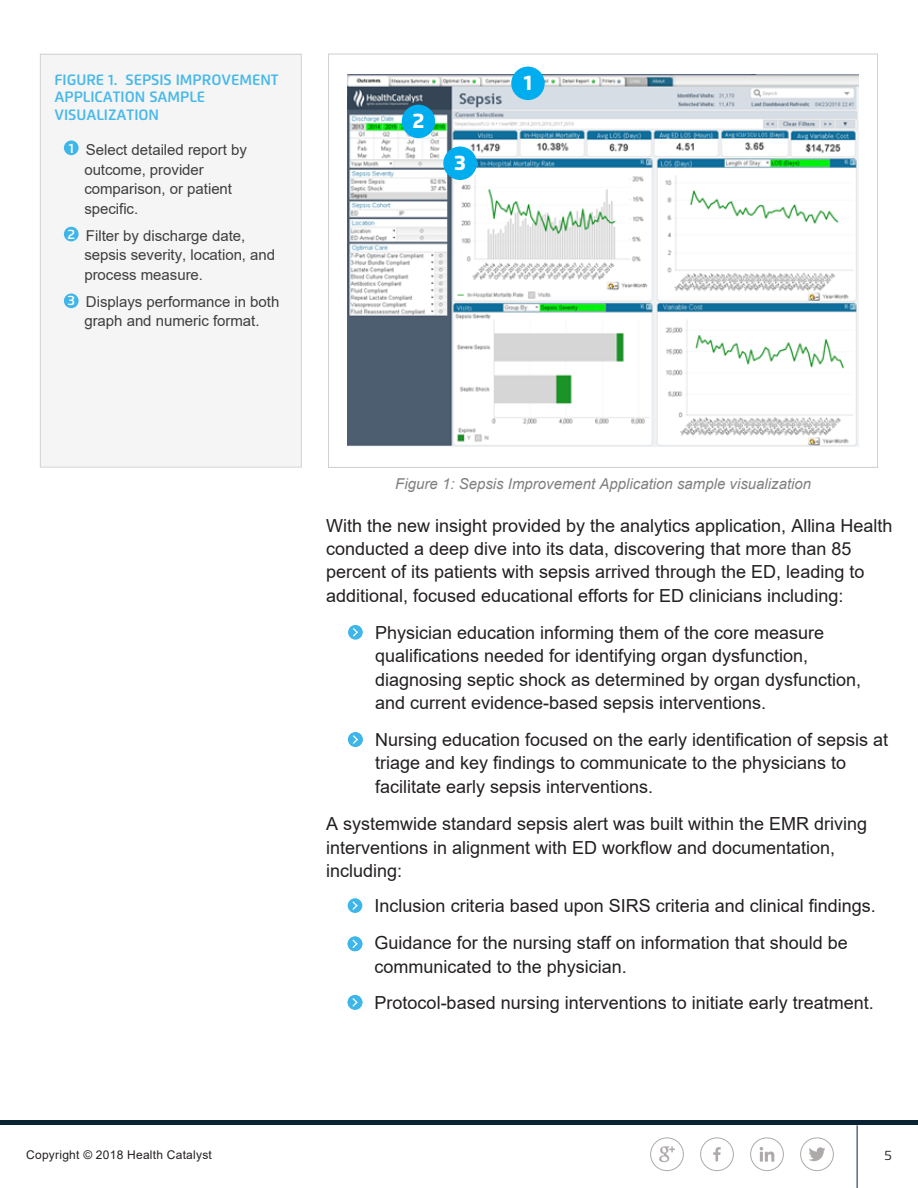
<style>
.page{position:relative;width:918px;height:1188px;background:#fff}
.page>*{position:absolute;margin:0;border:0;box-sizing:border-box;transform-origin:0 0}
.t1{font:800 21px "Flexo";color:#fff}
.t2{font:18px/23.4px "Arial";color:#231f20}
.t3{font:15px/19.5px "Arial";color:#3e3e3f}
.t4{font:600 15px/18px "Flexo";color:#48b8e9}
.t5{font:italic 15px "Arial";color:#808080}
.t6{font:600 13.5px "Flexo";color:#fff}
.t7{font:13.5px "Flexo";color:#231f20}
.t8{font:12px "Arial";letter-spacing:.02em;color:#231f20}
.s1{font-style:inherit}
</style>
<div class="page">
<img style="left:347px;top:75px;width:511px;height:371px">
<div style="left:40px;top:54px;width:261px;height:412px;background:#f4f5f4"></div>
<div style="left:40px;top:54px;width:262px;height:413px;border:1px solid #cfd0d2"></div>
<div style="left:511px;top:67px;width:34px;height:33px;background:#00aeef;border-radius:50%"></div>
<div style="left:402px;top:105px;width:33px;height:33px;background:#00aeef;border-radius:50%"></div>
<div style="left:443px;top:147px;width:34px;height:33px;background:#00aeef;border-radius:50%"></div>
<div style="left:64px;top:140px;width:15px;height:15px;background:#3eb6e9;border-radius:50%"></div>
<div style="left:64px;top:227px;width:15px;height:14px;background:#3eb6e9;border-radius:50%"></div>
<div style="left:64px;top:293px;width:15px;height:15px;background:#3eb6e9;border-radius:50%"></div>
<svg style="left:348px;top:625px;width:15px;height:15px"></svg>
<svg style="left:351px;top:627px;width:8px;height:11px"></svg>
<div style="left:348px;top:732px;width:15px;height:15px;background:#3eb6e9;border-radius:50%"></div>
<svg style="left:353px;top:735px;width:5px;height:9px"></svg>
<div style="left:348px;top:898px;width:14px;height:15px;background:#3eb6e9;border-radius:50%"></div>
<svg style="left:352px;top:901px;width:6px;height:9px"></svg>
<div style="left:348px;top:995px;width:14px;height:15px;background:#3eb6e9;border-radius:50%"></div>
<svg style="left:352px;top:998px;width:6px;height:9px"></svg>
<svg style="left:659px;top:1146px;width:16px;height:16px"></svg>
<div style="left:650px;top:1137px;width:34px;height:34px;border:1px solid #aeaaa9;border-radius:50%"></div>
<hr style="left:857px;top:1125px;width:1px;height:63px;background:#062437">
<div style="left:0;top:1120px;width:918px;height:5px;background:#0a2334"></div>
<svg style="left:809px;top:1147px;width:17px;height:14px"></svg>
<div style="left:800px;top:1137px;width:34px;height:34px;border:1px solid #aeaaa9;border-radius:50%"></div>
<svg style="left:713px;top:1147px;width:8px;height:14px"></svg>
<div style="left:700px;top:1137px;width:34px;height:34px;border:1px solid #aeaaa9;border-radius:50%"></div>
<svg style="left:760px;top:1147px;width:14px;height:15px"></svg>
<div style="left:750px;top:1137px;width:34px;height:34px;border:1px solid #aeaaa9;border-radius:50%"></div>
<div style="left:348px;top:937px;width:14px;height:14px;background:#3eb6e9;border-radius:50%"></div>
<svg style="left:352px;top:939px;width:6px;height:9px"></svg>
<p class="t4" style="left:55px;top:70px;width:226px">FIGURE 1. SEPSIS IMPROVEMENT<br>APPLICATION SAMPLE<br>VISUALIZATION</p>
<p class="t3" style="left:84px;top:140px;width:164px">Select detailed report by outcome, provider comparison, or patient specific.</p>
<p class="t3" style="left:84px;top:226px;width:192px">Filter by discharge date, sepsis severity, location, and process measure.</p>
<p class="t3" style="left:84px;top:292px;width:197px">Displays performance in both graph and numeric format.</p>
<p class="t6" style="left:69px;top:140px;width:6px">1</p>
<p class="t6" style="left:67px;top:226px;width:9px">2</p>
<p class="t6" style="left:67px;top:292px;width:9px">3</p>
<p class="t1" style="left:412px;top:108px;width:14px">2</p>
<p class="t1" style="left:454px;top:150px;width:13px">3</p>
<p class="t1" style="left:524px;top:70px;width:10px">1</p>
<p class="t5" style="left:395px;top:474px;width:417px">Figure 1<span class="s1">:</span> Sepsis Improvement Application sample visualization</p>
<p class="t2" style="left:326px;top:514px;width:568px">With the new insight provided by the analytics application, Allina Health conducted a deep dive into its data, discovering that more than 85 percent of its patients with sepsis arrived through the ED, leading to additional, focused educational efforts for ED clinicians including:</p>
<p class="t2" style="left:375px;top:621px;width:488px">Physician education informing them of the core measure qualifications needed for identifying organ dysfunction, diagnosing septic shock as determined by organ dysfunction, and current evidence-based sepsis interventions.</p>
<p class="t2" style="left:375px;top:728px;width:515px">Nursing education focused on the early identification of sepsis at triage and key findings to communicate to the physicians to facilitate early sepsis interventions.</p>
<p class="t2" style="left:326px;top:812px;width:543px">A systemwide standard sepsis alert was built within the EMR driving interventions in alignment with ED workflow and documentation, including:</p>
<p class="t2" style="left:375px;top:887px;width:503px;line-height:36.9px">Inclusion criteria based upon SIRS criteria and clinical findings.<br>Guidance for the nursing staff on information that should be</p>
<p class="t2" style="left:375px;top:948px;width:501px;line-height:36.9px">communicated to the physician.<br>Protocol-based nursing interventions to initiate early treatment.</p>
<p class="t8" style="left:26px;top:1146px;width:187px">Copyright © 2018 Health Catalyst</p>
<p class="t7" style="left:884px;top:1147px;width:9px">5</p>
</div>
